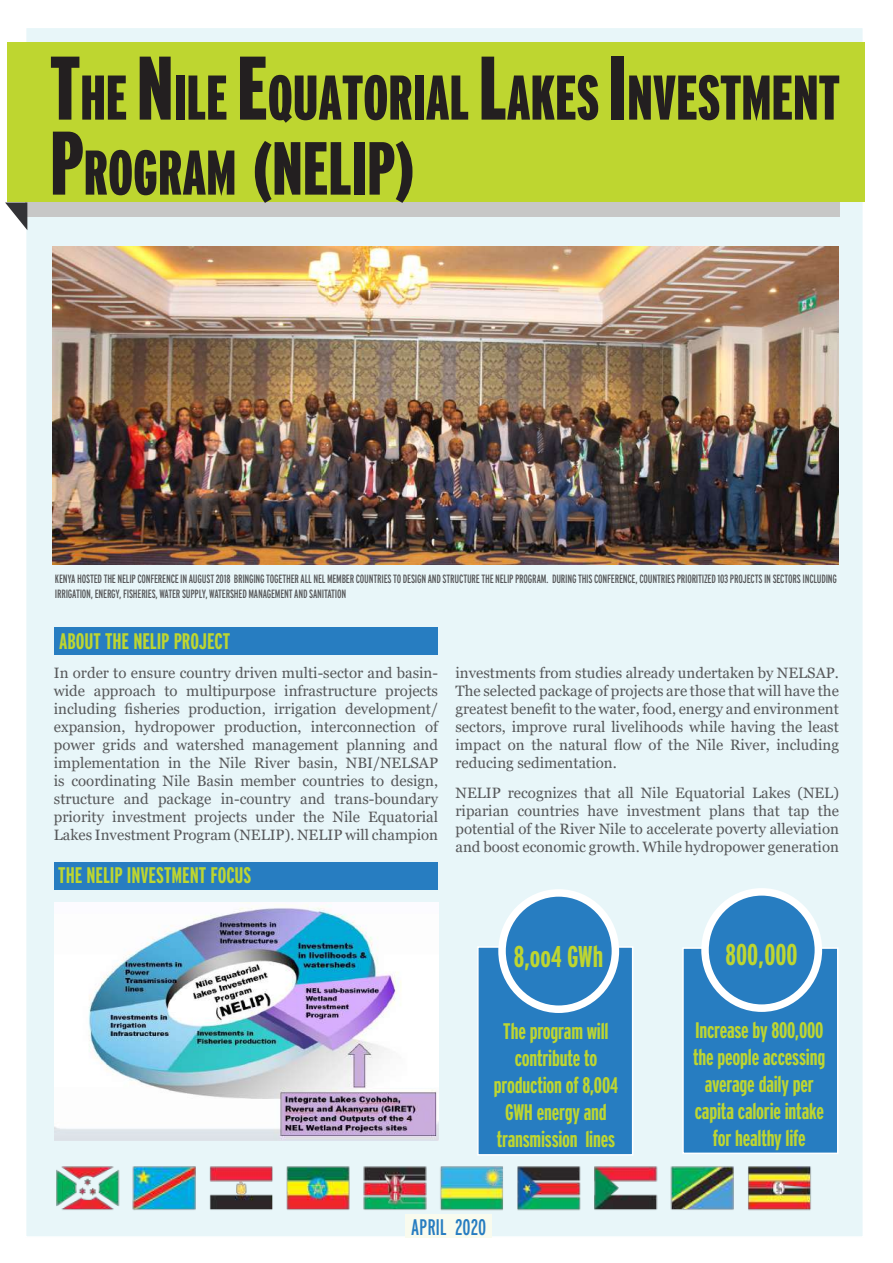
<style>
.page{position:relative;width:893px;height:1263px;background:#fff}
.page>*{position:absolute;margin:0;border:0;box-sizing:border-box;transform-origin:0 0}
.t1{font:900 extra-condensed 75px "Interstate";color:#231f20}
.t2{font:900 extra-condensed 63px "Interstate";color:#231f20}
.t3{font:700 extra-condensed 30px "Interstate";color:#bed630}
.t4{font:700 extra-condensed 22.5px/27px "Interstate";letter-spacing:-.01em;color:#bed630;text-align:center}
.t5{font:extra-condensed 22.5px "Interstate";color:#277dc1}
.t6{font:15px/18px "Georgia";color:#57585a;text-align:justify}
.t7{font:extra-condensed 12px/15px "Interstate";letter-spacing:-.015em;color:#57585a}
.s1{font-size:90px}
.s2{font-size:63px}
</style>
<div class="page">
<div style="left:25px;top:27px;width:839px;height:1211px;background:#e8f6f9;border:2px solid #fff"></div>
<div style="left:26px;top:133px;width:814px;height:84px;background:#c7c7c7"></div>
<svg style="left:5px;top:202px;width:22px;height:28px"></svg>
<div style="left:7px;top:43px;width:857px;height:159px;background:#bed630"></div>
<div style="left:477px;top:946px;width:156px;height:209px;background:#277dc1;border:2px solid #fff"></div>
<div style="left:502px;top:893px;width:113px;height:116px;background:#277dc1;border-radius:50%"></div>
<div style="left:498px;top:889px;width:121px;height:124px;border:8px solid #fff;border-radius:50%"></div>
<div style="left:682px;top:947px;width:156px;height:207px;background:#277dc1;border:2px solid #fff"></div>
<div style="left:705px;top:892px;width:113px;height:116px;background:#277dc1;border-radius:50%"></div>
<div style="left:701px;top:888px;width:121px;height:124px;border:8px solid #fff;border-radius:50%"></div>
<div style="left:55px;top:627px;width:383px;height:27px;background:#277dc1"></div>
<div style="left:405px;top:1214px;width:87px;height:24px;background:#f9fbee"></div>
<img style="left:53px;top:246px;width:785px;height:318px">
<img style="left:55px;top:902px;width:383px;height:238px">
<div style="left:54px;top:863px;width:383px;height:27px;background:#277dc1"></div>
<img style="left:56px;top:1166px;width:755px;height:45px">
<h2 class="t2" style="left:50px;top:63px;width:767px"><span class="s1">T</span>HE <span class="s1">N</span>ILE<span class="s1">E</span>QUATORIAL<span class="s1">L</span>AKES<span class="s1">I</span>NVESTMENT</h2>
<h1 class="t1" style="left:50px;top:127px;width:365px"><span class="s1">P</span><span class="s2">ROGRAM</span> (NELIP)</h1>
<p class="t7" style="left:55px;top:571px;width:784px">KENYA HOSTED THE NELIP CONFERENCE IN AUGUST 2018 BRINGING TOGETHER ALL NEL MEMBER COUNTRIES TO DESIGN AND STRUCTURE THE NELIP PROGRAM. DURING THIS CONFERENCE, COUNTRIES PRIORITIZED 103 PROJECTS IN SECTORS INCLUDING<br>IRRIGATION, ENERGY, FISHERIES, WATER SUPPLY, WATERSHED MANAGEMENT AND SANITATION</p>
<h3 class="t4" style="left:59px;top:627px;width:173px">ABOUT THE NELIP PROJECT</h3>
<p class="t6" style="left:54px;top:664px;width:386px">In order to ensure country driven multi-sector and basin&shy;wide approach to multipurpose infrastructure projects including fisheries production, irrigation development/ expansion, hydropower production, interconnection of power grids and watershed management planning and implementation in the Nile River basin, NBI/NELSAP is coordinating Nile Basin member countries to design, structure and package in-country and trans-boundary priority investment projects under the Nile Equatorial Lakes Investment Program (NELIP). NELIP will champion</p>
<p class="t6" style="left:455px;top:664px;width:385px">investments from studies already undertaken by NELSAP.<br>The selected package of projects are those that will have the greatest benefit to the water, food, energy and environment sectors, improve rural livelihoods while having the least impact on the natural flow of the Nile River, including reducing sedimentation.</p>
<p class="t6" style="left:455px;top:784px;width:385px">NELIP recognizes that all Nile Equatorial Lakes (NEL) riparian countries have investment plans that tap the potential of the River Nile to accelerate poverty alleviation and boost economic growth. While hydropower generation</p>
<h3 class="t4" style="left:58px;top:862px;width:195px">THE NELIP INVESTMENT FOCUS</h3>
<h3 class="t3" style="left:514px;top:940px;width:91px">8,oo4 GWh</h3>
<h3 class="t3" style="left:725px;top:938px;width:74px">800,000</h3>
<h3 class="t4" style="left:494px;top:1017px;width:126px">The program will contribute to production of 8,004<br>GWH energy and transmission lines</h3>
<h3 class="t4" style="left:693px;top:1017px;width:134px">Increase by 800,000 the people accessing average daily per capita calorie intake for healthy life</h3>
<h3 class="t5" style="left:411px;top:1215px;width:77px">APRIL 2020</h3>
</div>
